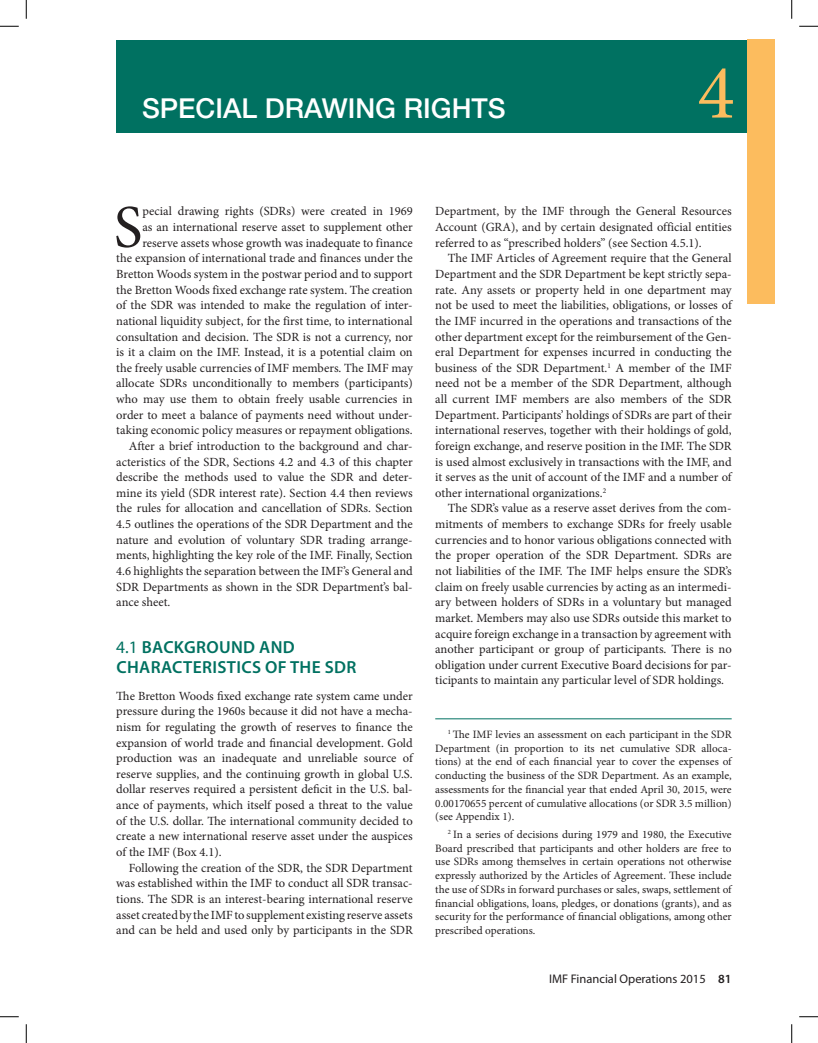
<style>
.page{position:relative;width:818px;height:1043px;background:#fff}
.page>*{position:absolute;margin:0;border:0;box-sizing:border-box;transform-origin:0 0}
.CN{font:77.62px "Minion Pro";color:#fcbc5e}
.OpeningTx{font:60.62px "Minion Pro";color:#231f20}
.CT{font:500 27.5px "Helvetica Neue";color:#fff}
.t1{font:600 17.5px/20px "Myriad Pro";letter-spacing:.02em;color:#007161}
.Tx{font:12.5px/15.6px "Minion Pro";color:#231f20;text-align:justify}
.OpeningTx-2{font:12.5px/15.6px "Minion Pro";color:#231f20;text-align:right}
.Tx1{font:12.5px/15.6px "Minion Pro";color:#231f20;text-align:justify}
.RRH{font:12.5px "Myriad Pro";color:#231f20}
.FN{font:11.25px/13.8px "Minion Pro";color:#231f20;text-align:justify}
.FN-Rule{font:11.25px/13.8px "Minion Pro";color:#231f20;text-align:justify}
.s1{font-weight:400}
.s2{font-weight:600}
</style>
<div class="page">
<div style="left:116px;top:40px;width:631px;height:93px;background:#007161"></div>
<div style="left:747px;top:40px;width:27px;height:264px;background:#fcbc5e"></div>
<hr style="left:435px;top:718px;width:296px;height:1px;background:#007161">
<svg style="left:0;top:25px;width:19px;height:2px"></svg>
<svg style="left:799px;top:25px;width:19px;height:2px"></svg>
<svg style="left:0;top:1016px;width:19px;height:1px"></svg>
<svg style="left:799px;top:1016px;width:19px;height:1px"></svg>
<svg style="left:25px;top:0;width:2px;height:19px"></svg>
<svg style="left:25px;top:1024px;width:2px;height:18px"></svg>
<svg style="left:791px;top:0;width:1px;height:19px"></svg>
<svg style="left:791px;top:1024px;width:1px;height:18px"></svg>
<p class="CT" style="left:142px;top:91px;width:365px">SPECIAL DRAWING RIGHTS</p>
<p class="CN" style="left:697px;top:41px;width:39px">4</p>
<p class="OpeningTx" style="left:114px;top:187px;width:30px">S</p>
<p class="OpeningTx-2" style="left:116px;top:204px;width:298px">pecial drawing rights (SDRs) were created in 1969<br>as an international reserve asset to supplement other reserve assets whose growth was inadequate to finance<br>the expansion of international trade and finances under the Bretton Woods system in the postwar period and to support the Bretton Woods fixed exchange rate system. The creation of the SDR was intended to make the regulation of inter&shy;national liquidity subject, for the first time, to international consultation and decision. The SDR is not a currency, nor is it a claim on the IMF. Instead, it is a potential claim on the freely usable currencies of IMF members. The IMF may allocate SDRs unconditionally to members (participants) who may use them to obtain freely usable currencies in order to meet a balance of payments need without under&shy;taking economic policy measures or repayment obligations.</p>
<p class="Tx" style="left:116px;top:438px;width:298px;text-indent:12px">After a brief introduction to the background and char&shy;acteristics of the SDR, Sections 4.2 and 4.3 of this chapter describe the methods used to value the SDR and deter&shy;mine its yield (SDR interest rate). Section 4.4 then reviews the rules for allocation and cancellation of SDRs. Section 4.5 outlines the operations of the SDR Department and the nature and evolution of voluntary SDR trading arrange&shy;ments, highlighting the key role of the IMF. Finally, Section 4.6 highlights the separation between the IMF’s General and SDR Departments as shown in the SDR Department’s bal&shy;ance sheet.</p>
<h1 class="t1" style="left:116px;top:637px;width:241px"><span class="s1">4.1</span> BACKGROUND AND<br>CHARACTERISTICS OF THE SDR</h1>
<p class="Tx1" style="left:116px;top:688px;width:298px">The Bretton Woods fixed exchange rate system came under pressure during the 1960s because it did not have a mecha&shy;nism for regulating the growth of reserves to finance the expansion of world trade and financial development. Gold production was an inadequate and unreliable source of reserve supplies, and the continuing growth in global U.S. dollar reserves required a persistent deficit in the U.S. bal&shy;ance of payments, which itself posed a threat to the value of the U.S. dollar. The international community decided to create a new international reserve asset under the auspices of the IMF (Box 4.1).</p>
<p class="Tx" style="left:116px;top:859px;width:298px;text-indent:12px">Following the creation of the SDR, the SDR Department was established within the IMF to conduct all SDR transac&shy;tions. The SDR is an interest-bearing international reserve asset created by the IMF to supplement existing reserve assets and can be held and used only by participants in the SDR</p>
<p class="Tx" style="left:435px;top:204px;width:298px">Department, by the IMF through the General Resources Account (GRA), and by certain designated official entities referred to as “prescribed holders” (see Section 4.5.1).</p>
<p class="Tx" style="left:435px;top:250px;width:298px;text-indent:12px">The IMF Articles of Agreement require that the General Department and the SDR Department be kept strictly sepa&shy;rate. Any assets or property held in one department may not be used to meet the liabilities, obligations, or losses of the IMF incurred in the operations and transactions of the other department except for the reimbursement of the Gen&shy;eral Department for expenses incurred in conducting the business of the SDR Department.<sup>1</sup> A member of the IMF need not be a member of the SDR Department, although all current IMF members are also members of the SDR Department. Participants’ holdings of SDRs are part of their international reserves, together with their holdings of gold, foreign exchange, and reserve position in the IMF. The SDR is used almost exclusively in transactions with the IMF, and it serves as the unit of account of the IMF and a number of other international organizations.<sup>2</sup></p>
<p class="Tx" style="left:435px;top:500px;width:298px;text-indent:12px">The SDR’s value as a reserve asset derives from the com&shy;mitments of members to exchange SDRs for freely usable currencies and to honor various obligations connected with the proper operation of the SDR Department. SDRs are not liabilities of the IMF. The IMF helps ensure the SDR’s claim on freely usable currencies by acting as an intermedi&shy;ary between holders of SDRs in a voluntary but managed market. Members may also use SDRs outside this market to acquire foreign exchange in a transaction by agreement with another participant or group of participants. There is no obligation under current Executive Board decisions for par&shy;ticipants to maintain any particular level of SDR holdings.</p>
<p class="FN-Rule" style="left:435px;top:727px;width:298px;text-indent:12px"><sup>1</sup> The IMF levies an assessment on each participant in the SDR Department (in proportion to its net cumulative SDR alloca&shy;tions) at the end of each financial year to cover the expenses of conducting the business of the SDR Department. As an example, assessments for the financial year that ended April 30, 2015, were 0.00170655 percent of cumulative allocations (or SDR 3.5 million) (see Appendix 1).</p>
<p class="FN" style="left:435px;top:827px;width:298px;text-indent:12px"><sup>2</sup> In a series of decisions during 1979 and 1980, the Executive Board prescribed that participants and other holders are free to use SDRs among themselves in certain operations not otherwise expressly authorized by the Articles of Agreement. These include the use of SDRs in forward purchases or sales, swaps, settlement of financial obligations, loans, pledges, or donations (grants), and as security for the performance of financial obligations, among other prescribed operations.</p>
<p class="RRH" style="left:549px;top:971px;width:184px">IMF Financial Operations 2015 <span class="s2">81</span></p>
</div>
